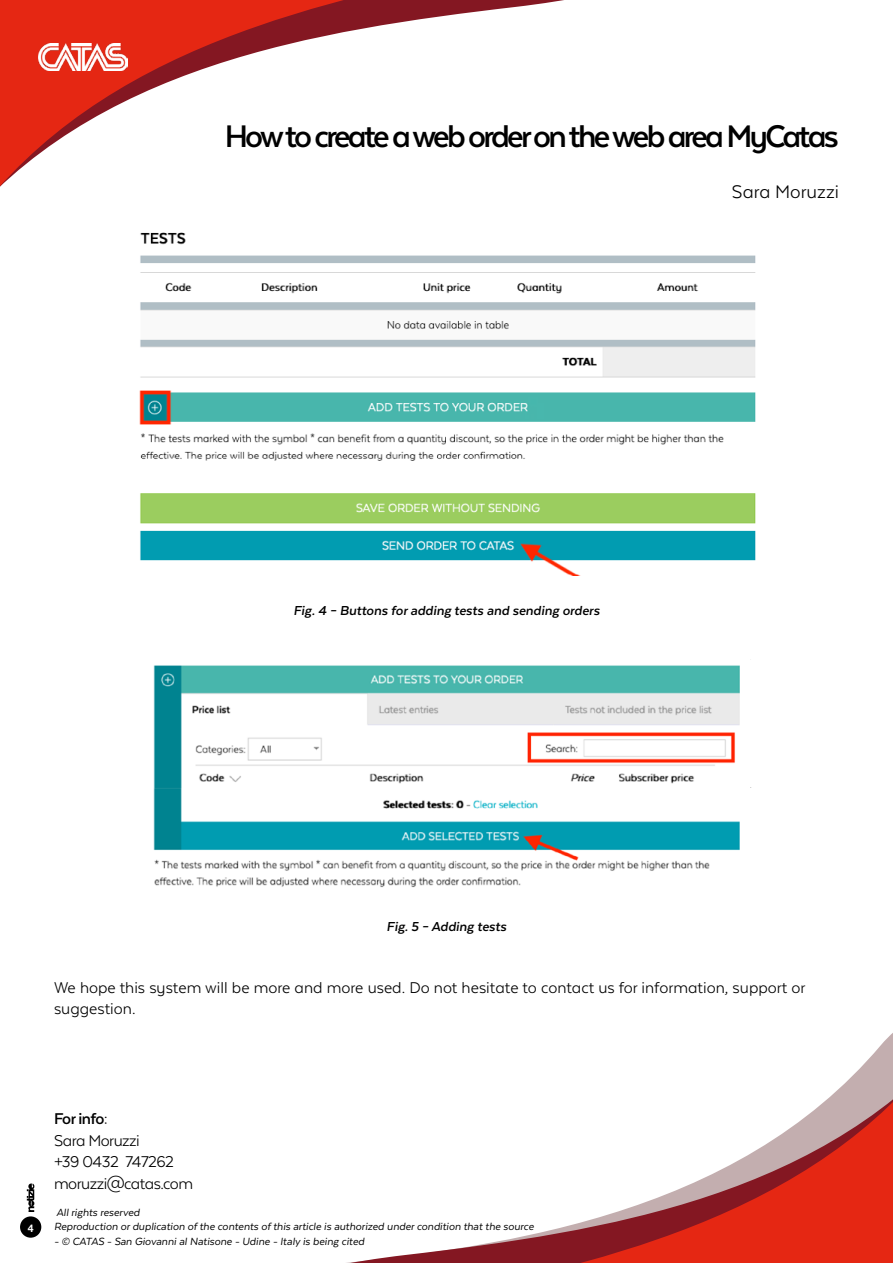
<style>
.page{position:relative;width:893px;height:1263px;background:#fff}
.page>*{position:absolute;margin:0;border:0;box-sizing:border-box;transform-origin:0 0}
.t1{font:700 36px "Texta Alt";letter-spacing:-.075em;color:#000}
.t2{font:21px "Texta Alt";color:#000}
.t3{font:18px/21.6px "Texta Alt";color:#000}
.t4{font:18px/21.6px "Texta Alt";letter-spacing:-.03em;color:#000}
.t5{font:700 18px "Texta Alt";letter-spacing:-.035em;color:#000}
.t6{font:italic 700 15px "Texta Alt";color:#000}
.t7{font:italic 12px/14.4px "Texta Alt";color:#000}
.t8{font:700 10.5px "Helvetica Neue";color:#fff}
</style>
<div class="page">
<svg style="left:0;top:0;width:564px;height:187px"></svg>
<svg style="left:20px;top:1033px;width:873px;height:230px"></svg>
<div style="left:20px;top:1216px;width:21px;height:22px;background:#000;border-radius:50%"></div>
<svg style="left:27px;top:1183px;width:7px;height:29px"></svg>
<img style="left:38px;top:43px;width:89px;height:27px">
<img style="left:139px;top:232px;width:617px;height:343px">
<img style="left:153px;top:665px;width:598px;height:223px">
<h1 class="t1" style="left:225px;top:118px;width:616px">How to create a web order on the web area MyCatas</h1>
<h2 class="t2" style="left:732px;top:180px;width:109px">Sara Moruzzi</h2>
<p class="t6" style="left:293px;top:603px;width:308px">Fig. 4 – Buttons for adding tests and sending orders</p>
<p class="t6" style="left:387px;top:918px;width:121px">Fig. 5 – Adding tests</p>
<h3 class="t3" style="left:54px;top:976px;width:753px">We hope this system will be more and more used. Do not hesitate to contact us for information, support or suggestion.</h3>
<p class="t8" style="left:28px;top:1220px;width:7px">4</p>
<h3 class="t5" style="left:54px;top:1109px;width:56px">For info:</h3>
<h3 class="t4" style="left:54px;top:1129px;width:141px">Sara Moruzzi<br>+39 0432 747262 moruzzi@catas.com</h3>
<p class="t7" style="left:54px;top:1205px;width:481px">All rights reserved<br>Reproduction or duplication of the contents of this article is authorized under condition that the source</p>
<p class="t7" style="left:54px;top:1234px;width:312px">- © CATAS - San Giovanni al Natisone - Udine - Italy is being cited</p>
</div>
